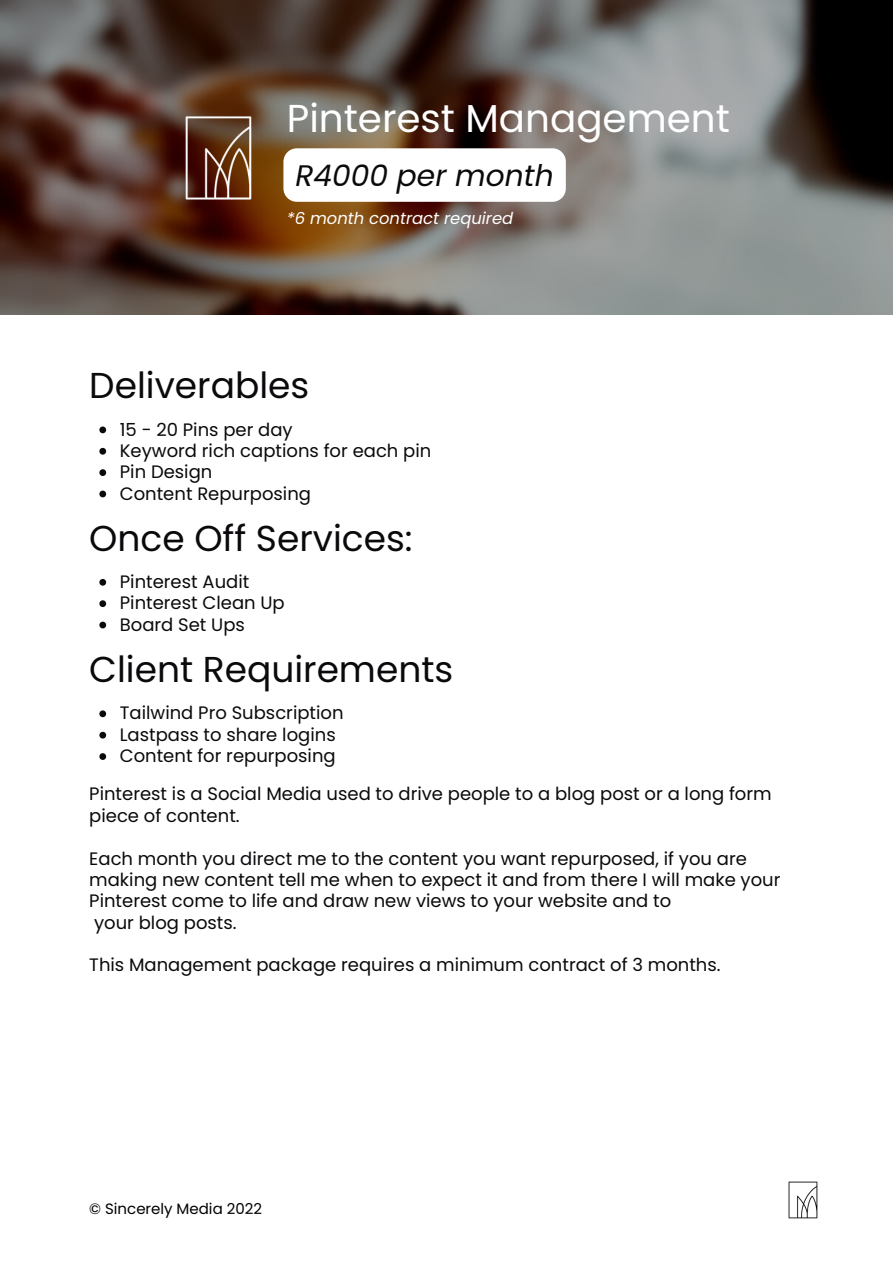
<style>
.page{position:relative;width:893px;height:1264px;background:#fff}
.page>*{position:absolute;margin:0;border:0;box-sizing:border-box;transform-origin:0 0}
.t1{font:38.85px "Poppins";color:#fff}
.t2{font:36px "Poppins";color:#0b090c}
.t3{font:italic 29.7px "Poppins";color:#0b090c}
.t4{font:18px/21.3px "Poppins";color:#0b090c}
.t5{font:italic 16.35px "Poppins";color:#fff}
.t6{font:15px "Poppins";color:#000}
</style>
<div class="page">
<img style="left:788px;top:1181px;width:30px;height:38px">
<img style="left:0;top:0;width:892px;height:315px">
<img style="left:117px;top:56px;width:203px;height:203px">
<svg style="left:99px;top:426px;width:7px;height:7px"></svg>
<svg style="left:99px;top:448px;width:7px;height:6px"></svg>
<svg style="left:99px;top:469px;width:7px;height:7px"></svg>
<svg style="left:99px;top:490px;width:7px;height:7px"></svg>
<svg style="left:99px;top:710px;width:7px;height:7px"></svg>
<svg style="left:99px;top:731px;width:7px;height:7px"></svg>
<svg style="left:99px;top:753px;width:7px;height:7px"></svg>
<svg style="left:99px;top:579px;width:7px;height:6px"></svg>
<svg style="left:99px;top:600px;width:7px;height:7px"></svg>
<svg style="left:99px;top:621px;width:7px;height:7px"></svg>
<div style="left:283px;top:148px;width:282px;height:54px;background:#fff;border-radius:13px"></div>
<h1 class="t1" style="left:287px;top:91px;width:444px">Pinterest Management</h1>
<h3 class="t3" style="left:295px;top:154px;width:260px">R4000 per month</h3>
<p class="t5" style="left:287px;top:207px;width:228px">*6 month contract required</p>
<h2 class="t2" style="left:89px;top:360px;width:221px">Deliverables</h2>
<p class="t4" style="left:120px;top:418px;width:313px">15 - 20 Pins per day<br>Keyword rich captions for each pin<br>Pin Design<br>Content Repurposing</p>
<h2 class="t2" style="left:89px;top:513px;width:325px">Once Off Services:</h2>
<p class="t4" style="left:120px;top:571px;width:166px">Pinterest Audit<br>Pinterest Clean Up<br>Board Set Ups</p>
<h2 class="t2" style="left:89px;top:644px;width:365px">Client Requirements</h2>
<p class="t4" style="left:120px;top:702px;width:225px">Tailwind Pro Subscription<br>Lastpass to share logins<br>Content for repurposing</p>
<p class="t4" style="left:89px;top:783px;width:684px">Pinterest is a Social Media used to drive people to a blog post or a long form piece of content.</p>
<p class="t4" style="left:89px;top:847px;width:692px">Each month you direct me to the content you want repurposed, if you are making new content tell me when to expect it and from there I will make your Pinterest come to life and draw new views to your website and to<br>your blog posts.</p>
<p class="t4" style="left:89px;top:954px;width:632px">This Management package requires a minimum contract of 3 months.</p>
<p class="t6" style="left:89px;top:1197px;width:174px">© Sincerely Media 2022</p>
</div>
